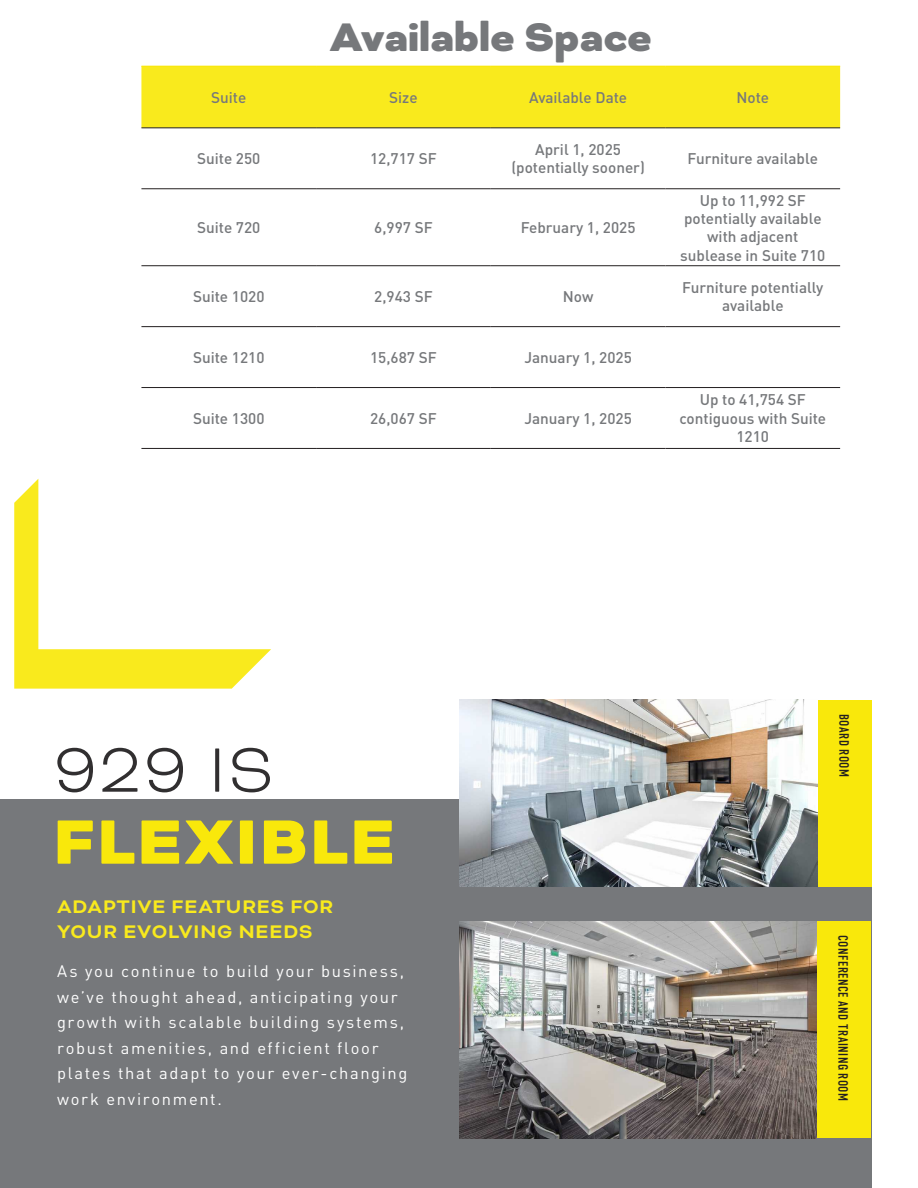
<style>
.page{position:relative;width:918px;height:1188px;background:#fff}
.page>*{position:absolute;margin:0;border:0;box-sizing:border-box;transform-origin:0 0}
.t1{font:900 72px "Bicyclette";letter-spacing:.04em;color:#f9e80b}
.t2{font:300 72px "Bicyclette";color:#312f30}
.t3{font:900 45.9px "Bicyclette";color:#76787b}
.t4{font:700 21px/25.5px "Bicyclette";letter-spacing:.04em;color:#f9ea1d}
.t5{font:16.5px/25.5px "DIN Pro";letter-spacing:.1em;color:#fff}
.t6{font:500 15.3px/18.3px "DIN Pro";color:#76787b;text-align:center}
.body{font:13.5px "DIN Condensed";letter-spacing:.035em;color:#231f20}
</style>
<div class="page">
<div style="left:0;top:800px;width:872px;height:388px;background:#76787b"></div>
<img style="left:459px;top:700px;width:359px;height:187px">
<div style="left:818px;top:700px;width:54px;height:187px;background:#f9e80b"></div>
<svg style="left:14px;top:479px;width:257px;height:210px"></svg>
<img style="left:459px;top:922px;width:358px;height:216px">
<div style="left:817px;top:922px;width:54px;height:216px;background:#f9e80b"></div>
<div style="left:141px;top:67px;width:699px;height:61px;background:#f9ea1d"></div>
<hr style="left:141px;top:66px;width:175px;height:1px;background:#f9e80b">
<hr style="left:316px;top:66px;width:175px;height:1px;background:#f9e80b">
<hr style="left:491px;top:66px;width:174px;height:1px;background:#f9e80b">
<hr style="left:665px;top:66px;width:175px;height:1px;background:#f9e80b">
<hr style="left:141px;top:128px;width:175px;height:1px;background:#231f20">
<hr style="left:316px;top:128px;width:175px;height:1px;background:#231f20">
<hr style="left:491px;top:128px;width:174px;height:1px;background:#231f20">
<hr style="left:665px;top:128px;width:175px;height:1px;background:#231f20">
<hr style="left:141px;top:188px;width:175px;height:1px;background:#231f20">
<hr style="left:316px;top:188px;width:175px;height:1px;background:#231f20">
<hr style="left:491px;top:188px;width:174px;height:1px;background:#231f20">
<hr style="left:665px;top:188px;width:175px;height:1px;background:#231f20">
<hr style="left:141px;top:265px;width:175px;height:1px;background:#231f20">
<hr style="left:316px;top:265px;width:175px;height:1px;background:#231f20">
<hr style="left:491px;top:265px;width:174px;height:1px;background:#231f20">
<hr style="left:665px;top:265px;width:175px;height:1px;background:#231f20">
<hr style="left:141px;top:326px;width:175px;height:1px;background:#231f20">
<hr style="left:316px;top:326px;width:175px;height:1px;background:#231f20">
<hr style="left:491px;top:326px;width:174px;height:1px;background:#231f20">
<hr style="left:665px;top:326px;width:175px;height:1px;background:#231f20">
<hr style="left:141px;top:387px;width:175px;height:1px;background:#231f20">
<hr style="left:316px;top:387px;width:175px;height:1px;background:#231f20">
<hr style="left:491px;top:387px;width:174px;height:1px;background:#231f20">
<hr style="left:665px;top:387px;width:175px;height:1px;background:#231f20">
<hr style="left:141px;top:448px;width:175px;height:1px;background:#231f20">
<hr style="left:316px;top:448px;width:175px;height:1px;background:#231f20">
<hr style="left:491px;top:448px;width:174px;height:1px;background:#231f20">
<hr style="left:665px;top:448px;width:175px;height:1px;background:#231f20">
<p class="t3" style="left:330px;top:10px;width:324px">Available Space</p>
<p class="t6" style="left:211px;top:87px;width:37px">Suite</p>
<p class="t6" style="left:389px;top:87px;width:30px">Size</p>
<p class="t6" style="left:529px;top:87px;width:100px">Available Date</p>
<p class="t6" style="left:736px;top:87px;width:34px">Note</p>
<p class="t6" style="left:197px;top:148px;width:65px">Suite 250</p>
<p class="t6" style="left:370px;top:148px;width:68px">12,717 SF</p>
<p class="t6" style="left:535px;top:139px;width:87px">April 1, 2025</p>
<p class="t6" style="left:511px;top:157px;width:135px">(potentially sooner)</p>
<p class="t6" style="left:197px;top:217px;width:65px">Suite 720</p>
<p class="t6" style="left:374px;top:217px;width:60px">6,997 SF</p>
<p class="t6" style="left:521px;top:217px;width:116px">February 1, 2025</p>
<p class="t6" style="left:688px;top:148px;width:132px">Furniture available</p>
<p class="t6" style="left:700px;top:189px;width:108px">Up to 11,992 SF</p>
<p class="t6" style="left:684px;top:208px;width:139px">potentially available with adjacent</p>
<p class="t6" style="left:680px;top:244px;width:146px">sublease in Suite 710</p>
<p class="t6" style="left:193px;top:286px;width:73px">Suite 1020</p>
<p class="t6" style="left:374px;top:286px;width:60px">2,943 SF</p>
<p class="t6" style="left:563px;top:286px;width:32px">Now</p>
<p class="t6" style="left:682px;top:277px;width:143px">Furniture potentially available</p>
<p class="t6" style="left:193px;top:347px;width:73px">Suite 1210</p>
<p class="t6" style="left:370px;top:347px;width:68px">15,687 SF</p>
<p class="t6" style="left:524px;top:347px;width:109px">January 1, 2025</p>
<p class="t6" style="left:193px;top:407px;width:73px">Suite 1300</p>
<p class="t6" style="left:370px;top:407px;width:68px">26,067 SF</p>
<p class="t6" style="left:524px;top:407px;width:109px">January 1, 2025</p>
<p class="t6" style="left:700px;top:389px;width:108px">Up to 41,754 SF</p>
<p class="t6" style="left:679px;top:407px;width:148px">contiguous with Suite<br>1210</p>
<p class="t2" style="left:54px;top:728px;width:222px">929 IS</p>
<p class="t1" style="left:54px;top:799px;width:342px">FLEXIBLE</p>
<p class="t4" style="left:57px;top:894px;width:278px">ADAPTIVE FEATURES FOR<br>YOUR EVOLVING NEEDS</p>
<p class="t5" style="left:57px;top:957px;width:352px">As you continue to build your business, we’ve thought ahead, anticipating your growth with scalable building systems, robust amenities, and efficient floor plates that adapt to your ever-changing work environment.</p>
<p class="body" style="left:852px;top:714px;width:65px;rotate:90deg">BOARD ROOM</p>
<p class="body" style="left:851px;top:935px;width:167px;rotate:90deg">CONFERENCE AND TRAINING ROOM</p>
</div>
